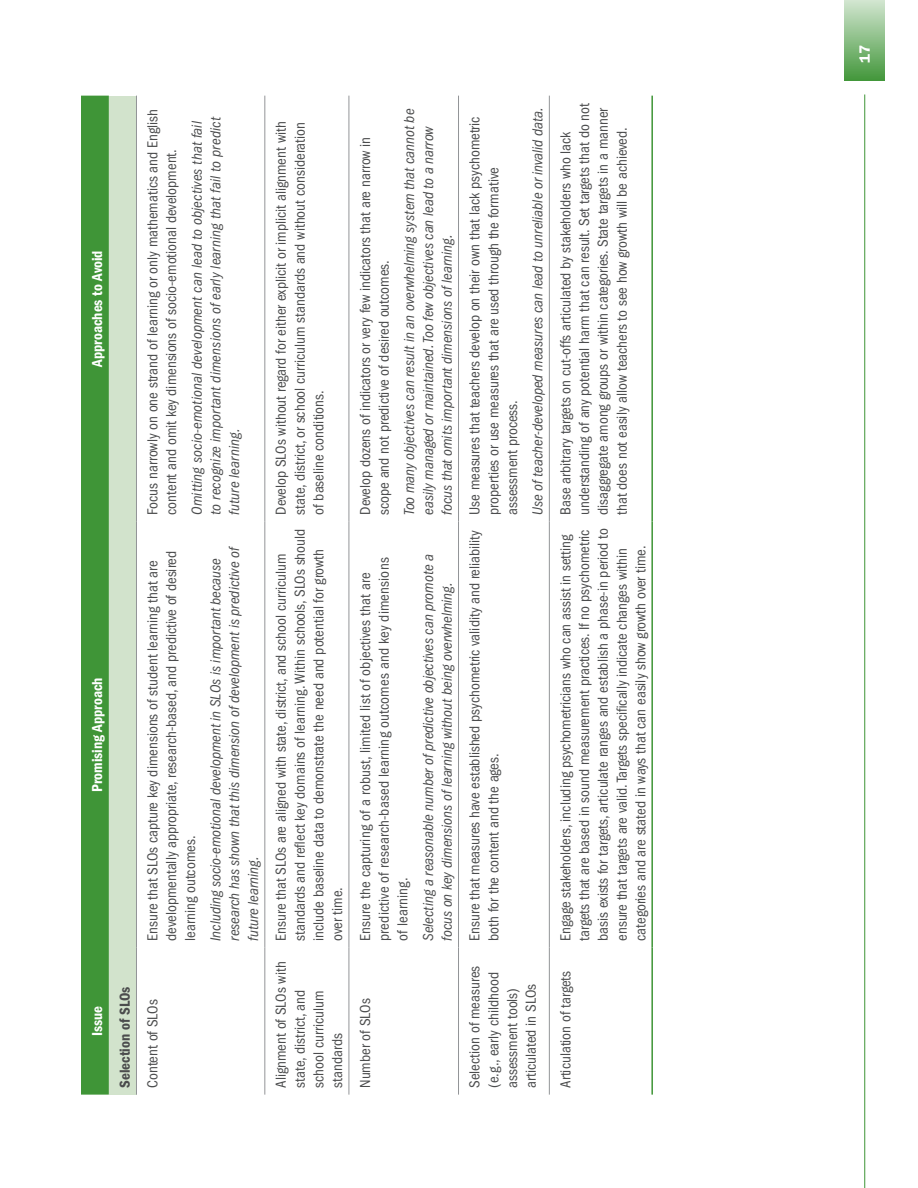
<style>
.page{position:relative;width:918px;height:1188px;background:#fff}
.page>*{position:absolute;margin:0;border:0;box-sizing:border-box;transform-origin:0 0}
.Table_Paragraph{font:condensed 15px/18.8px "ITC Franklin Gothic Std";color:#4b4c4d}
.Table_Paragraph-2{font:italic condensed 15px/18.8px "ITC Franklin Gothic Std";color:#4b4c4d}
.Table_Column_Heads{font:15px "ITC Franklin Gothic Std Dm Cd";color:#fff}
.Table_Paragraph-3{font:15px "ITC Franklin Gothic Std Dm Cd";color:#4b4c4d}
.t1{font:600 15px "ITC Franklin Gothic Std";color:#fff}
</style>
<div class="page">
<hr style="left:864px;top:94px;width:1px;height:1094px;background:#3f9537">
<div style="left:844px;top:0;width:41px;height:81px;background:linear-gradient(to bottom,#d2e6d1,#42973a)"></div>
<div style="left:81px;top:96px;width:28px;height:999px;background:#3f9537"></div>
<div style="left:109px;top:96px;width:27px;height:999px;background:#d2e3cc"></div>
<hr style="left:265px;top:948px;width:1px;height:147px;background:#939598">
<hr style="left:265px;top:522px;width:1px;height:426px;background:#939598">
<hr style="left:265px;top:96px;width:1px;height:426px;background:#939598">
<hr style="left:349px;top:948px;width:1px;height:147px;background:#939598">
<hr style="left:349px;top:522px;width:1px;height:426px;background:#939598">
<hr style="left:349px;top:96px;width:1px;height:426px;background:#939598">
<hr style="left:458px;top:948px;width:1px;height:147px;background:#939598">
<hr style="left:458px;top:522px;width:1px;height:426px;background:#939598">
<hr style="left:458px;top:96px;width:1px;height:426px;background:#939598">
<hr style="left:136px;top:948px;width:1px;height:147px;background:#939598">
<hr style="left:136px;top:522px;width:1px;height:426px;background:#939598">
<hr style="left:136px;top:96px;width:1px;height:426px;background:#939598">
<hr style="left:549px;top:948px;width:1px;height:147px;background:#939598">
<hr style="left:549px;top:522px;width:1px;height:426px;background:#939598">
<hr style="left:549px;top:96px;width:1px;height:426px;background:#939598">
<hr style="left:651px;top:948px;width:2px;height:147px;background:#3f9537">
<hr style="left:651px;top:522px;width:2px;height:426px;background:#3f9537">
<hr style="left:651px;top:96px;width:2px;height:426px;background:#3f9537">
<p class="Table_Column_Heads" style="left:89px;top:367px;width:118px;rotate:-90deg">Approaches to Avoid</p>
<p class="Table_Column_Heads" style="left:89px;top:792px;width:116px;rotate:-90deg">Promising Approach</p>
<p class="Table_Column_Heads" style="left:89px;top:1036px;width:32px;rotate:-90deg">Issue</p>
<p class="Table_Paragraph-3" style="left:116px;top:1088px;width:103px;rotate:-90deg">Selection of SLOs</p>
<p class="Table_Paragraph" style="left:143px;top:515px;width:408px;rotate:-90deg">Focus narrowly on one strand of learning or only mathematics and English content and omit key dimensions of socio-emotional development.</p>
<p class="Table_Paragraph-2" style="left:188px;top:515px;width:399px;rotate:-90deg">Omitting socio-emotional development can lead to objectives that fail to recognize important dimensions of early learning that fail to predict future learning.</p>
<p class="Table_Paragraph" style="left:143px;top:941px;width:392px;rotate:-90deg">Ensure that SLOs capture key dimensions of student learning that are developmentally appropriate, research-based, and predictive of desired learning outcomes.</p>
<p class="Table_Paragraph-2" style="left:206px;top:941px;width:396px;rotate:-90deg">Including socio-emotional development in SLOs is important because research has shown that this dimension of development is predictive of future learning.</p>
<p class="Table_Paragraph" style="left:143px;top:1088px;width:90px;rotate:-90deg">Content of SLOs</p>
<p class="Table_Paragraph" style="left:272px;top:515px;width:395px;text-align:justify;rotate:-90deg">Develop SLOs without regard for either explicit or implicit alignment with state, district, or school curriculum standards and without consideration of baseline conditions.</p>
<p class="Table_Paragraph" style="left:272px;top:941px;width:414px;rotate:-90deg">Ensure that SLOs are aligned with state, district, and school curriculum standards and reflect key domains of learning. Within schools, SLOs should include baseline data to demonstrate the need and potential for growth over time.</p>
<p class="Table_Paragraph" style="left:272px;top:1088px;width:128px;rotate:-90deg">Alignment of SLOs with state, district, and school curriculum standards</p>
<p class="Table_Paragraph" style="left:356px;top:515px;width:380px;rotate:-90deg">Develop dozens of indicators or very few indicators that are narrow in scope and not predictive of desired outcomes.</p>
<p class="Table_Paragraph-2" style="left:400px;top:515px;width:408px;rotate:-90deg">Too many objectives can result in an overwhelming system that cannot be easily managed or maintained. Too few objectives can lead to a narrow focus that omits important dimensions of learning.</p>
<p class="Table_Paragraph" style="left:356px;top:941px;width:385px;rotate:-90deg">Ensure the capturing of a robust, limited list of objectives that are predictive of research-based learning outcomes and key dimensions of learning.</p>
<p class="Table_Paragraph-2" style="left:419px;top:941px;width:388px;rotate:-90deg">Selecting a reasonable number of predictive objectives can promote a focus on key dimensions of learning without being overwhelming.</p>
<p class="Table_Paragraph" style="left:356px;top:1088px;width:91px;rotate:-90deg">Number of SLOs</p>
<p class="Table_Paragraph" style="left:465px;top:515px;width:400px;rotate:-90deg">Use measures that teachers develop on their own that lack psychometric properties or use measures that are used through the formative assessment process.</p>
<p class="Table_Paragraph-2" style="left:528px;top:515px;width:409px;rotate:-90deg">Use of teacher-developed measures can lead to unreliable or invalid data.</p>
<p class="Table_Paragraph" style="left:465px;top:941px;width:412px;rotate:-90deg">Ensure that measures have established psychometric validity and reliability both for the content and the ages.</p>
<p class="Table_Paragraph" style="left:465px;top:1088px;width:123px;rotate:-90deg">Selection of measures (e.g., early childhood assessment tools) articulated in SLOs</p>
<p class="Table_Paragraph" style="left:556px;top:515px;width:414px;rotate:-90deg">Base arbitrary targets on cut-offs articulated by stakeholders who lack understanding of any potential harm that can result. Set targets that do not disaggregate among groups or within categories. State targets in a manner that does not easily allow teachers to see how growth will be achieved.</p>
<p class="Table_Paragraph" style="left:556px;top:941px;width:414px;rotate:-90deg">Engage stakeholders, including psychometricians who can assist in setting targets that are based in sound measurement practices. If no psychometric basis exists for targets, articulate ranges and establish a phase-in period to ensure that targets are valid. Targets specifically indicate changes within categories and are stated in ways that can easily show growth over time.</p>
<p class="Table_Paragraph" style="left:556px;top:1088px;width:118px;rotate:-90deg">Articulation of targets</p>
<p class="t1" style="left:856px;top:63px;width:19px;rotate:-90deg">17</p>
</div>
